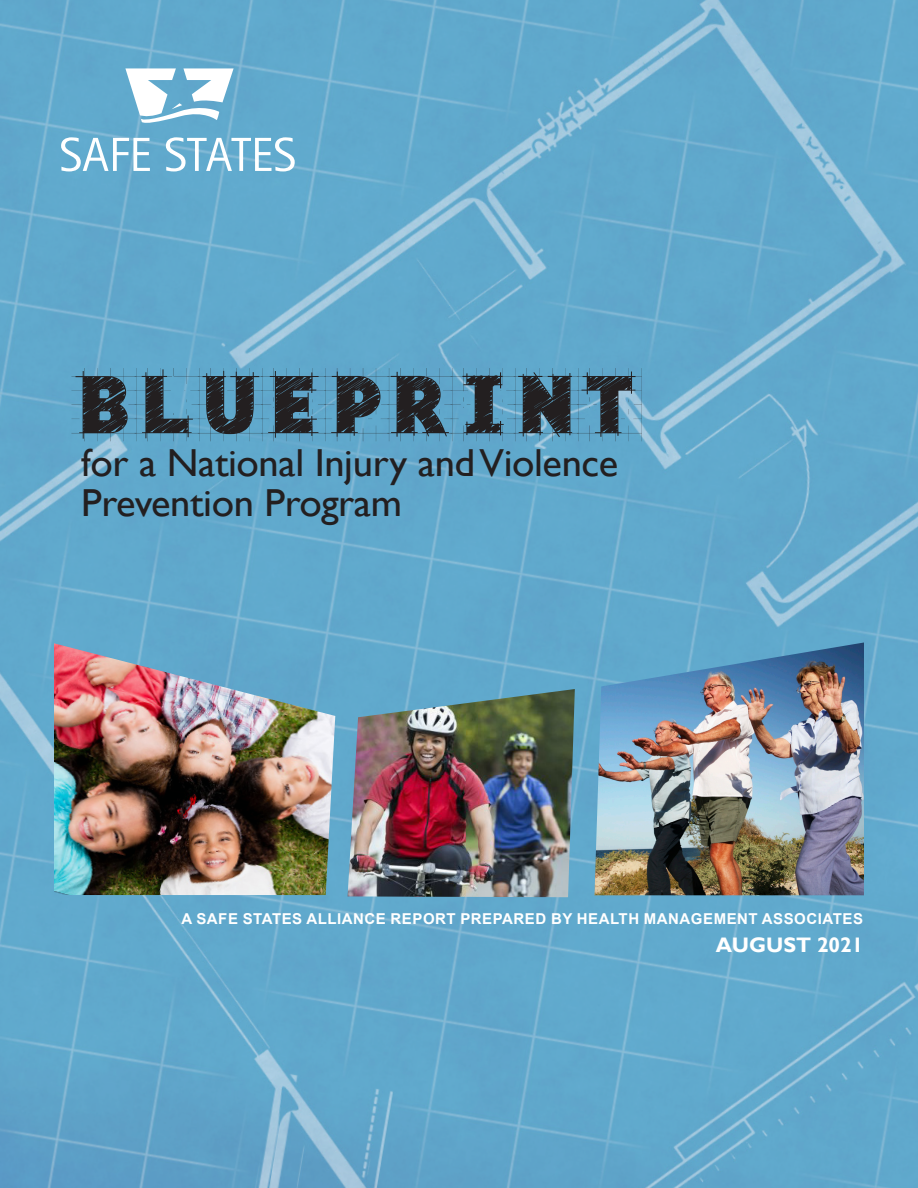
<style>
.page{position:relative;width:918px;height:1188px;background:#fff}
.page>*{position:absolute;margin:0;border:0;box-sizing:border-box;transform-origin:0 0}
.t1{font:85.5px "Typo Draft Plan";letter-spacing:-.02em;color:#231f20}
.t2{font:39px "Gill Sans";letter-spacing:-.01em;color:#231f20}
.t3{font:39px "Gill Sans";letter-spacing:-.01em;color:#231f20;scale:1.04 1}
.t4{font:700 21px "Gill Sans";color:#fff}
.t5{font:700 15px "Arial";letter-spacing:.035em;color:#fff}
</style>
<div class="page">
<img style="left:0;top:0;width:918px;height:1188px">
<svg style="left:125px;top:68px;width:109px;height:56px"></svg>
<svg style="left:61px;top:137px;width:89px;height:34px"></svg>
<svg style="left:166px;top:137px;width:129px;height:34px"></svg>
<img style="left:594px;top:642px;width:270px;height:253px">
<img style="left:348px;top:689px;width:227px;height:208px">
<img style="left:54px;top:643px;width:281px;height:252px">
<p class="t1" style="left:71px;top:351px;width:572px">BLUEPRINT</p>
<p class="t2" style="left:81px;top:440px;width:539px">for a National Injury and Violence</p>
<p class="t3" style="left:81px;top:480px;width:310px">Prevention Program</p>
<p class="t5" style="left:181px;top:908px;width:683px">A SAFE STATES ALLIANCE REPORT PREPARED BY HEALTH MANAGEMENT ASSOCIATES</p>
<p class="t4" style="left:716px;top:932px;width:149px">AUGUST 2021</p>
</div>
